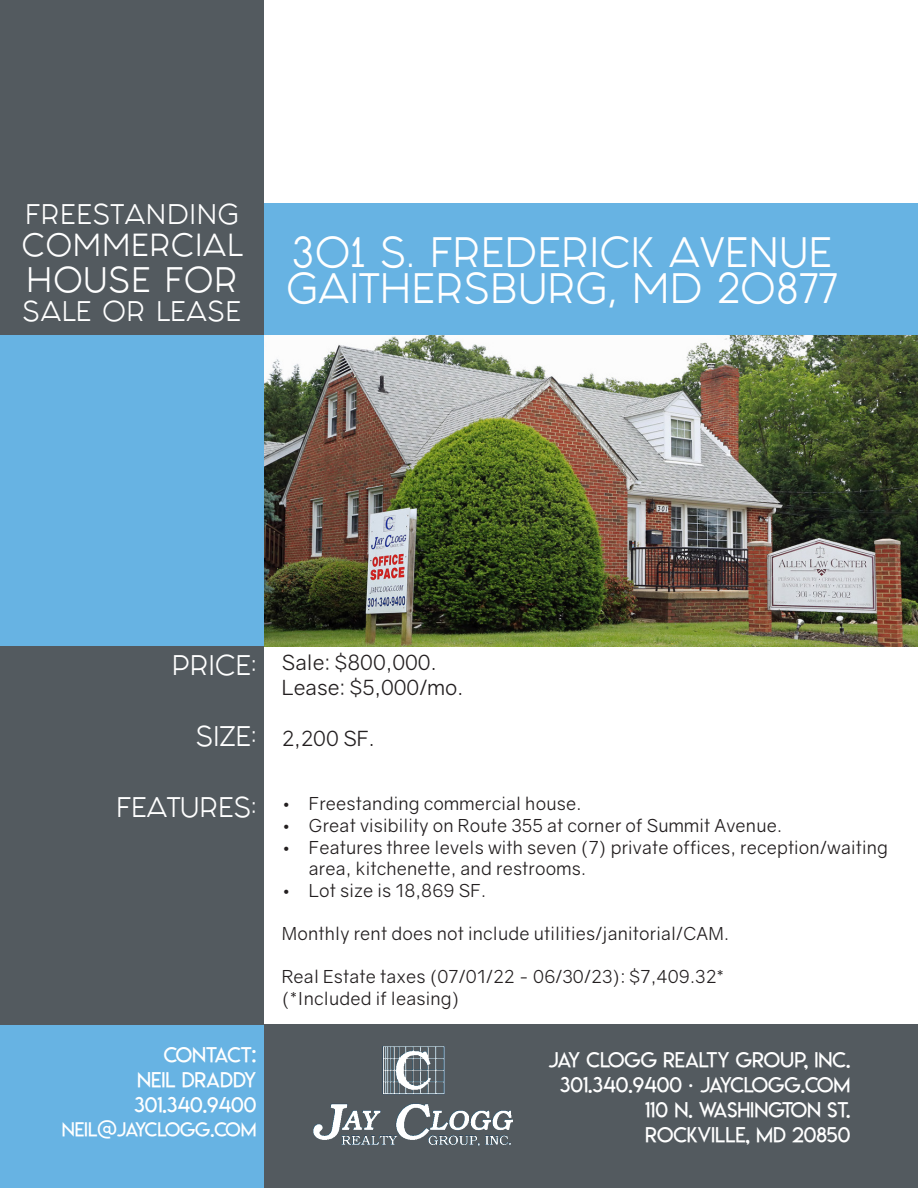
<style>
.page{position:relative;width:918px;height:1188px;background:#fff}
.page>*{position:absolute;margin:0;border:0;box-sizing:border-box;transform-origin:0 0}
.t1{font:36px "Fashion Fetish";letter-spacing:.01em;color:#fff}
.t2{font:30px "Fashion Fetish";letter-spacing:.03em;color:#fff}
.t3{font:27px "Fashion Fetish";letter-spacing:.03em;color:#fff}
.t4{font:24px "Fashion Fetish";letter-spacing:.03em;color:#fff}
.t5{font:24px "Fashion Fetish";color:#fff}
.t6{font:21px "Lemon Milklight";color:#fff}
.t7{font:21px "Gravity";color:#231f20}
.t8{font:21px "Lemon Milklight";letter-spacing:-.025em;color:#fff}
.t9{font:19.5px "Lemon Milklight";color:#fff}
.t10{font:18px/21.6px "Gravity";letter-spacing:.01em;color:#231f20}
.s1{font-family:"Bebas Neue"}
</style>
<div class="page">
<div style="left:264px;top:1025px;width:654px;height:163px;background:#535a5f"></div>
<div style="left:0;top:1013px;width:264px;height:175px;background:#67b3e3"></div>
<div style="left:264px;top:203px;width:654px;height:133px;background:#67b3e3"></div>
<div style="left:0;top:0;width:264px;height:336px;background:#535a5f"></div>
<img style="left:264px;top:336px;width:654px;height:311px">
<img style="left:314px;top:1047px;width:198px;height:98px">
<div style="left:0;top:336px;width:264px;height:311px;background:#67b3e3"></div>
<div style="left:0;top:647px;width:264px;height:378px;background:#535a5f"></div>
<p class="t4" style="left:25px;top:195px;width:215px">FREESTANDING</p>
<p class="t3" style="left:22px;top:224px;width:221px">COMMERCIAL</p>
<p class="t2" style="left:26px;top:256px;width:213px">HOUSE FOR</p>
<p class="t4" style="left:23px;top:292px;width:220px">SALE OR LEASE</p>
<p class="t1" style="left:292px;top:224px;width:541px">3O1 S. FREDERICK AVENUE</p>
<p class="t1" style="left:287px;top:260px;width:553px">GAITHERSBURG, MD 2O877</p>
<p class="t4" style="left:172px;top:646px;width:86px">PRICE:</p>
<p class="t4" style="left:196px;top:717px;width:62px">SIZE:</p>
<p class="t7" style="left:282px;top:650px;width:156px">Sale: $800,000.</p>
<p class="t7" style="left:282px;top:675px;width:183px">Lease: $5,000/mo.</p>
<p class="t7" style="left:282px;top:725px;width:94px">2,200 SF.</p>
<p class="t5" style="left:116px;top:789px;width:142px">FEATURES:</p>
<p class="t10" style="left:282px;top:793px;width:301px">• Freestanding commercial house.</p>
<p class="t10" style="left:282px;top:815px;width:502px">• Great visibility on Route 355 at corner of Summit Avenue.</p>
<p class="t10" style="left:309px;top:836px;width:581px;text-indent:-27px">• Features three levels with seven (7) private offices, reception/waiting area, kitchenette, and restrooms.</p>
<p class="t10" style="left:282px;top:880px;width:206px">• Lot size is 18,869 SF.</p>
<p class="t10" style="left:282px;top:923px;width:449px">Monthly rent does not include utilities/janitorial/CAM.</p>
<p class="t10" style="left:282px;top:966px;width:444px">Real Estate taxes (07/01/22 - 06/30/23): $7,409.32*</p>
<p class="t10" style="left:282px;top:988px;width:179px">(*Included if leasing)</p>
<p class="t8" style="left:164px;top:1042px;width:94px">CONTACT:</p>
<p class="t6" style="left:137px;top:1067px;width:121px">NEIL DRADDY</p>
<p class="t6" style="left:134px;top:1092px;width:124px">301.340.9400</p>
<p class="t9" style="left:62px;top:1117px;width:196px">NEIL@JAYCLOGG.COM</p>
<p class="t6" style="left:548px;top:1047px;width:304px">JAY CLOGG REALTY GROUP, INC.</p>
<p class="t6" style="left:560px;top:1072px;width:292px">301.340.9400 <span class="s1">•</span> JAYCLOGG.COM</p>
<p class="t6" style="left:645px;top:1097px;width:207px">110 N. WASHINGTON ST.</p>
<p class="t6" style="left:645px;top:1122px;width:207px">ROCKVILLE, MD 20850</p>
</div>
